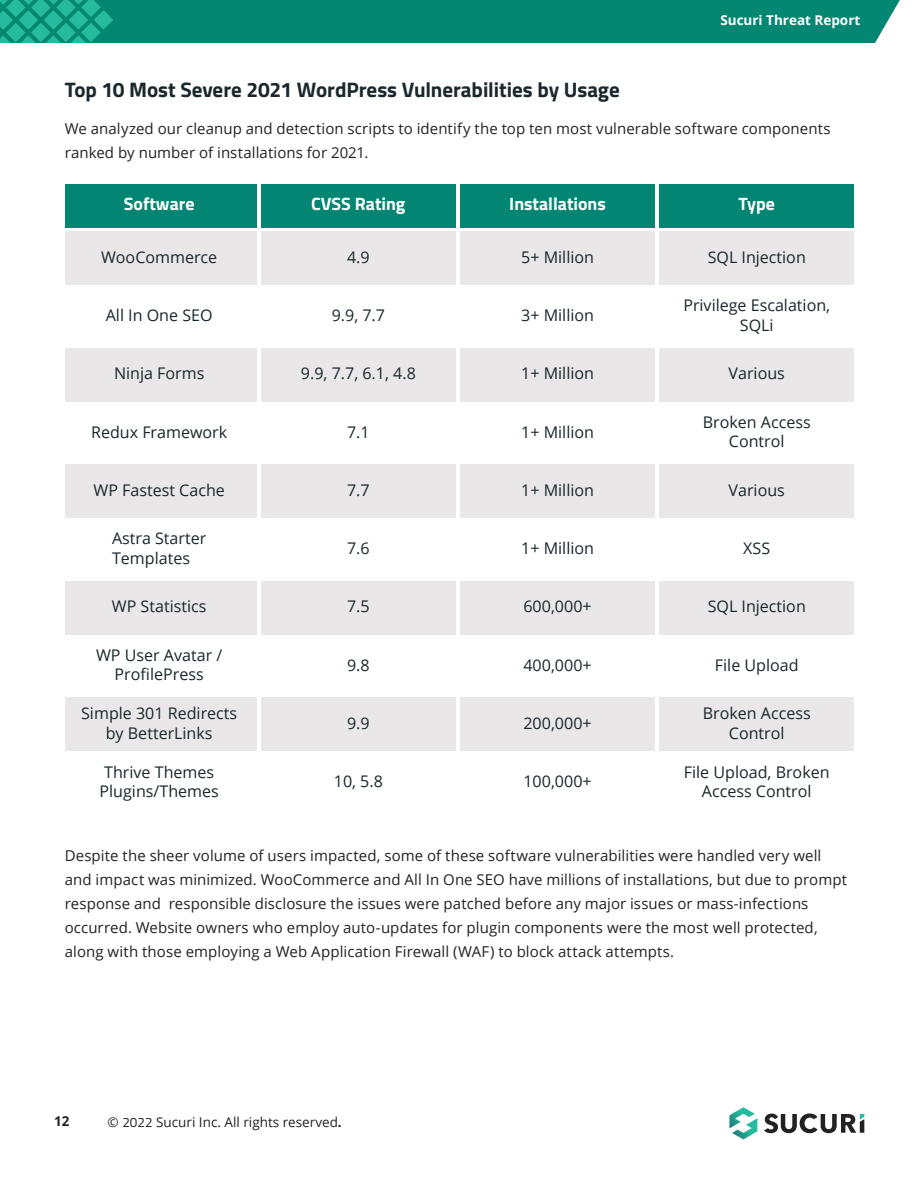
<style>
.page{position:relative;width:918px;height:1188px;background:#fff}
.page>*{position:absolute;margin:0;border:0;box-sizing:border-box;transform-origin:0 0}
.t1{font:700 21px "Titillium Web";letter-spacing:-.005em;color:#1a272c}
.t2{font:700 17.85px "Titillium Web";color:#fff}
.t3{font:16.05px/19.4px "Open Sans";color:#1a272c;text-align:center}
.t4{font:15px/24px "Open Sans";letter-spacing:.005em;color:#222}
.t5{font:13.5px "Open Sans";color:#222}
.t6{font:700 13.5px "Open Sans";color:#fff}
.t7{font:700 13.5px "Open Sans";color:#222}
.s1{font-family:"Titillium Web"}
.s2{font-weight:700}
</style>
<div class="page">
<svg style="left:0;top:0;width:900px;height:43px;background:#078b77"></svg>
<svg style="left:764px;top:1113px;width:100px;height:20px"></svg>
<svg style="left:729px;top:1107px;width:28px;height:32px"></svg>
<div style="left:460px;top:184px;width:195px;height:43px;background:#028673"></div>
<div style="left:261px;top:184px;width:195px;height:43px;background:#028673"></div>
<div style="left:65px;top:184px;width:191px;height:43px;background:#028673"></div>
<div style="left:460px;top:697px;width:195px;height:54px;background:#e9e7e7"></div>
<div style="left:460px;top:581px;width:195px;height:54px;background:#e9e7e7"></div>
<div style="left:460px;top:464px;width:195px;height:54px;background:#e9e7e7"></div>
<div style="left:460px;top:348px;width:195px;height:53px;background:#e9e7e7"></div>
<div style="left:460px;top:231px;width:195px;height:54px;background:#e9e7e7"></div>
<div style="left:261px;top:697px;width:195px;height:54px;background:#e9e7e7"></div>
<div style="left:261px;top:581px;width:195px;height:54px;background:#e9e7e7"></div>
<div style="left:261px;top:464px;width:195px;height:54px;background:#e9e7e7"></div>
<div style="left:261px;top:348px;width:195px;height:53px;background:#e9e7e7"></div>
<div style="left:261px;top:231px;width:195px;height:54px;background:#e9e7e7"></div>
<div style="left:65px;top:697px;width:191px;height:54px;background:#e9e7e7"></div>
<div style="left:65px;top:581px;width:191px;height:54px;background:#e9e7e7"></div>
<div style="left:65px;top:464px;width:191px;height:54px;background:#e9e7e7"></div>
<div style="left:65px;top:348px;width:191px;height:53px;background:#e9e7e7"></div>
<div style="left:65px;top:231px;width:191px;height:54px;background:#e9e7e7"></div>
<div style="left:660px;top:184px;width:194px;height:43px;background:#028673"></div>
<div style="left:660px;top:697px;width:194px;height:54px;background:#e9e7e7"></div>
<div style="left:660px;top:581px;width:194px;height:54px;background:#e9e7e7"></div>
<div style="left:660px;top:464px;width:194px;height:54px;background:#e9e7e7"></div>
<div style="left:660px;top:348px;width:194px;height:53px;background:#e9e7e7"></div>
<div style="left:660px;top:231px;width:194px;height:54px;background:#e9e7e7"></div>
<h1 class="t1" style="left:65px;top:74px;width:556px">Top 10 Most Severe 2021 WordPress Vulnerabilities by Usage</h1>
<p class="t6" style="left:720px;top:11px;width:141px">Sucuri Threat Report</p>
<p class="t4" style="left:65px;top:116px;width:767px">We analyzed our cleanup and detection scripts to identify the top ten most vulnerable software components ranked by number of installations for 2021.</p>
<p class="t2" style="left:124px;top:190px;width:72px">Software</p>
<p class="t3" style="left:101px;top:247px;width:118px">WooCommerce</p>
<p class="t2" style="left:311px;top:190px;width:96px">CVSS Rating</p>
<p class="t3" style="left:347px;top:247px;width:24px">4.9</p>
<p class="t3" style="left:106px;top:305px;width:108px">All In One SEO</p>
<p class="t3" style="left:332px;top:305px;width:55px">9.9, 7.7</p>
<p class="t3" style="left:114px;top:363px;width:92px">Ninja Forms</p>
<p class="t3" style="left:301px;top:363px;width:116px">9.9, 7.7, 6.1, 4.8</p>
<p class="t3" style="left:91px;top:422px;width:138px">Redux Framework</p>
<p class="t3" style="left:347px;top:422px;width:24px">7.1</p>
<p class="t3" style="left:93px;top:480px;width:133px">WP Fastest Cache</p>
<p class="t3" style="left:112px;top:529px;width:96px;text-align:left">Astra Starter<br>Templates</p>
<p class="t3" style="left:112px;top:597px;width:96px">WP Statistics</p>
<p class="t3" style="left:96px;top:645px;width:128px">WP User Avatar /<br>ProfilePress</p>
<p class="t3" style="left:81px;top:703px;width:158px">Simple 301 Redirects by BetterLinks</p>
<p class="t3" style="left:100px;top:762px;width:121px;text-align:left">Thrive Themes<br>Plugins/Themes</p>
<p class="t3" style="left:347px;top:480px;width:24px">7.7</p>
<p class="t3" style="left:347px;top:538px;width:24px">7.6</p>
<p class="t3" style="left:347px;top:597px;width:24px">7.5</p>
<p class="t3" style="left:347px;top:655px;width:24px">9.8</p>
<p class="t3" style="left:347px;top:713px;width:24px">9.9</p>
<p class="t3" style="left:334px;top:771px;width:51px">10, 5.8</p>
<p class="t2" style="left:509px;top:190px;width:98px">Installations</p>
<p class="t3" style="left:521px;top:247px;width:74px">5+ Million</p>
<p class="t3" style="left:521px;top:305px;width:74px">3+ Million</p>
<p class="t3" style="left:521px;top:363px;width:74px">1+ Million</p>
<p class="t3" style="left:521px;top:422px;width:74px">1+ Million</p>
<p class="t3" style="left:521px;top:480px;width:74px">1+ Million</p>
<p class="t3" style="left:521px;top:538px;width:74px">1+ Million</p>
<p class="t3" style="left:523px;top:597px;width:70px">600,000+</p>
<p class="t3" style="left:523px;top:655px;width:70px">400,000+</p>
<p class="t3" style="left:523px;top:713px;width:70px">200,000+</p>
<p class="t3" style="left:523px;top:771px;width:70px">100,000+</p>
<p class="t2" style="left:739px;top:190px;width:38px">Type</p>
<p class="t3" style="left:708px;top:247px;width:100px">SQL Injection</p>
<p class="t3" style="left:683px;top:295px;width:148px">Privilege Escalation,<br>SQLi</p>
<p class="t3" style="left:729px;top:363px;width:58px">Various</p>
<p class="t3" style="left:703px;top:412px;width:109px">Broken Access<br>Control</p>
<p class="t3" style="left:729px;top:480px;width:58px">Various</p>
<p class="t3" style="left:743px;top:538px;width:28px">XSS</p>
<p class="t3" style="left:708px;top:597px;width:100px">SQL Injection</p>
<p class="t3" style="left:715px;top:655px;width:85px">File Upload</p>
<p class="t3" style="left:703px;top:703px;width:109px">Broken Access<br>Control</p>
<p class="t3" style="left:684px;top:762px;width:147px">File Upload, Broken<br>Access Control</p>
<p class="t4" style="left:65px;top:843px;width:784px">Despite the sheer volume of users impacted, some of these software vulnerabilities were handled very well and impact was minimized. WooCommerce and All In One SEO have millions of installations, but due to prompt response and responsible disclosure the issues were patched before any major issues or mass-infections occurred. Website owners who employ auto-updates for plugin components were the most well protected, along with those employing a Web Application Firewall (WAF) to block attack attempts.</p>
<p class="t7" style="left:54px;top:1112px;width:17px">12</p>
<p class="t5" style="left:108px;top:1113px;width:236px">© <span class="s1">2022</span> Sucuri Inc. All rights reserved<span class="s2">.</span></p>
</div>
